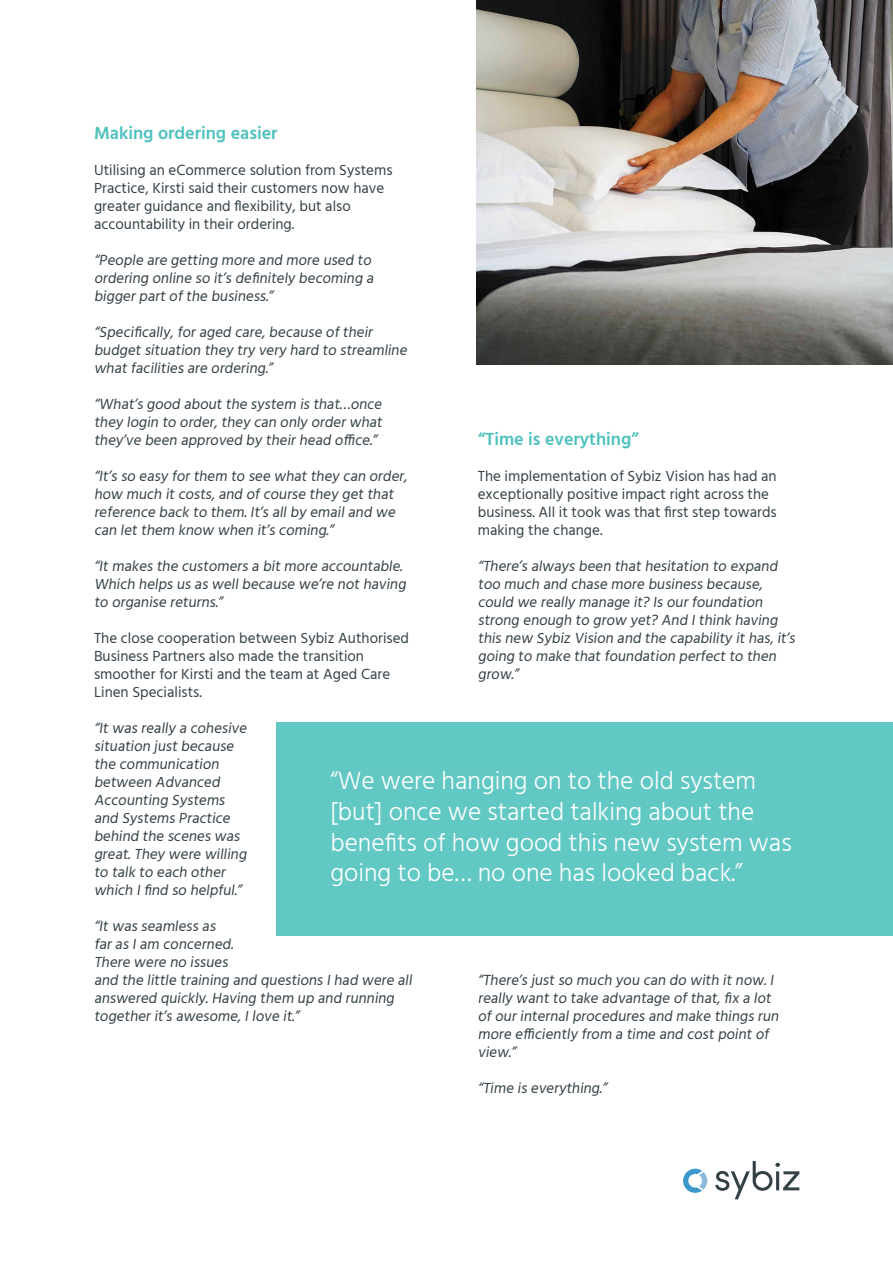
<style>
.page{position:relative;width:893px;height:1263px;background:#fff}
.page>*{position:absolute;margin:0;border:0;box-sizing:border-box;transform-origin:0 0}
.t1{font:300 25.5px/30.6px "Hind";color:#fff}
.t2{font:600 18px "Hind";color:#4ec1bd}
.t3{font:15px/18px "Hind";color:#344147}
</style>
<div class="page">
<img style="left:476px;top:0;width:417px;height:364px">
<svg style="left:715px;top:1161px;width:84px;height:38px"></svg>
<svg style="left:683px;top:1169px;width:24px;height:24px"></svg>
<div style="left:276px;top:722px;width:617px;height:214px;background:#61c8c3"></div>
<p class="t2" style="left:94px;top:123px;width:185px">Making ordering easier</p>
<p class="t3" style="left:94px;top:162px;width:300px">Utilising an eCommerce solution from Systems Practice, Kirsti said their customers now have greater guidance and flexibility, but also accountability in their ordering.</p>
<p class="t3" style="left:94px;top:252px;width:284px">“People are getting more and more used to ordering online so it’s definitely becoming a biggerpartofthe business.”</p>
<p class="t3" style="left:94px;top:324px;width:317px">“Specifically,foraged care,because oftheir budgetsituation they try very hard to streamline whatfacilities are ordering.”</p>
<p class="t3" style="left:94px;top:396px;width:293px;text-align:justify">“What’s good aboutthe system is that…once they login to order,they can only orderwhat they’ve been approved by theirhead office.”</p>
<p class="t3" style="left:94px;top:468px;width:318px">“It’s so easy forthem to see whatthey can order, how much itcosts,and ofcourse they getthat reference back to them.It’s allby emailand we can letthem know when it’s coming.”</p>
<p class="t3" style="left:94px;top:558px;width:316px">“Itmakes the customers a bitmore accountable.<br>Which helps us as wellbecause we’re nothaving to organise returns.”</p>
<p class="t3" style="left:94px;top:630px;width:316px">The close cooperation between Sybiz Authorised Business Partners also made the transition smoother for Kirsti and the team at Aged Care Linen Specialists.</p>
<p class="t3" style="left:94px;top:720px;width:157px">“Itwas really a cohesive situation justbecause the communication between Advanced<br>Accounting Systems and Systems Practice behind the scenes was great.They were willing to talk to each other which Ifind so helpful.”</p>
<p class="t3" style="left:94px;top:918px;width:322px">“Itwas seamless as<br>faras Iam concerned.<br>There were no issues<br>and the little training and questions Ihad were all answered quickly.Having them up and running togetherit’s awesome,Ilove it.”</p>
<p class="t2" style="left:478px;top:429px;width:162px">“Time is everything”</p>
<p class="t3" style="left:478px;top:468px;width:300px">The implementation of Sybiz Vision has had an exceptionally positive impact right across the business. All it took was that first step towards making the change.</p>
<p class="t3" style="left:478px;top:558px;width:322px">“There’s always been thathesitation to expand too much and chase more business because, could we really manage it? Is ourfoundation strong enough to grow yet? And Ithink having this new Sybiz Vision and the capability ithas,it’s going to make thatfoundation perfectto then grow.”</p>
<h1 class="t1" style="left:330px;top:767px;width:463px">“We were hanging on to the old system [but] once we started talking about the benefits of how good this new system was going to be… no one has looked back.”</h1>
<p class="t3" style="left:478px;top:972px;width:305px">“There’s justso much you can do with itnow.I really wantto take advantage ofthat,fix a lot ofourinternalprocedures and make things run more efficiently from a time and costpointof view.”</p>
<p class="t3" style="left:478px;top:1080px;width:134px">“Time is everything.”</p>
</div>
